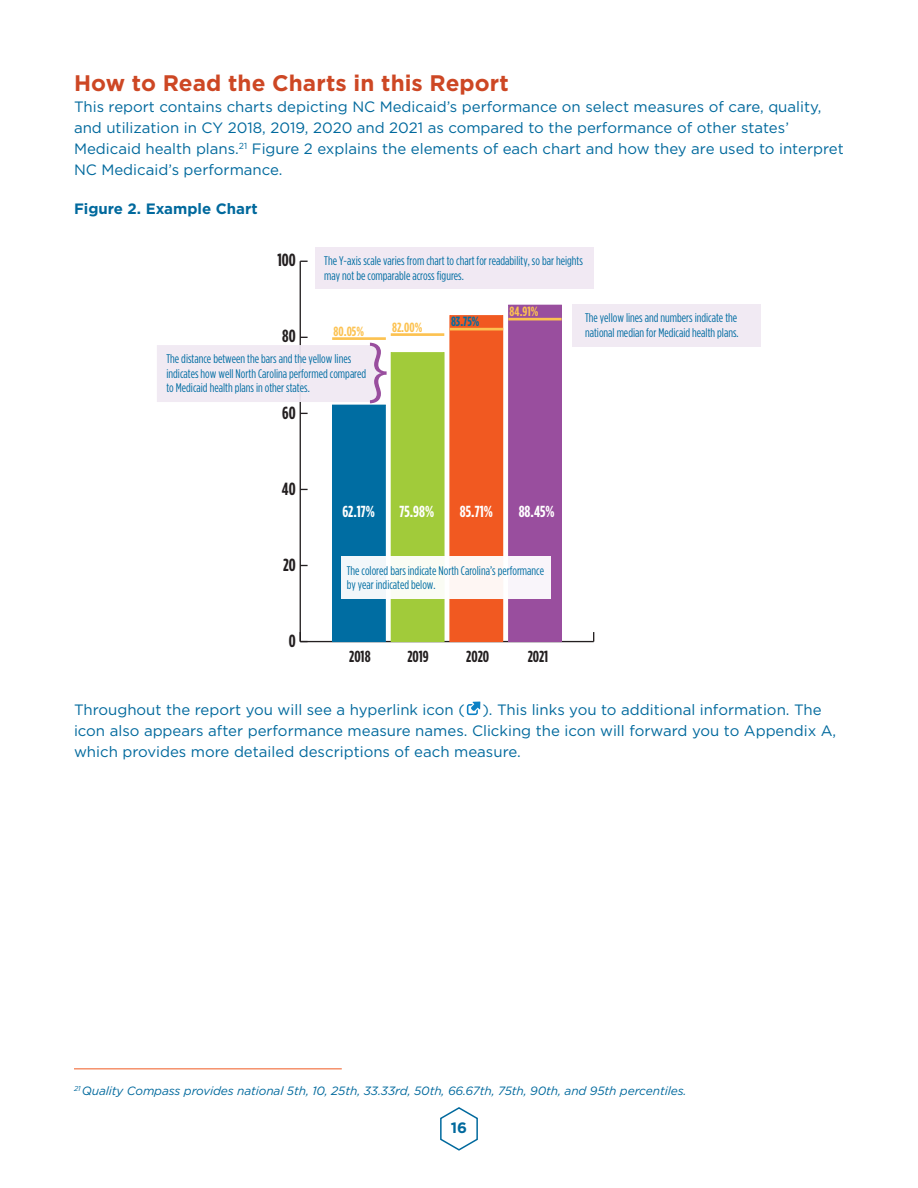
<style>
.page{position:relative;width:918px;height:1188px;background:#fff}
.page>*{position:absolute;margin:0;border:0;box-sizing:border-box;transform-origin:0 0}
.Subhead_1{font:700 22.5px "Gotham";letter-spacing:.005em;color:#cd4724}
.t1{font:700 17.55px "Gotham Condensed";color:#231f20}
.t2{font:700 16.05px "Gotham Condensed";color:#fff}
.t3{font:700 16.05px "Gotham Condensed";color:#231f20}
.t4{font:15px/21px "Gotham";color:#00699d}
.Figure_head{font:700 15px "Gotham";color:#00699d}
.t5{font:700 13.35px "Gotham Condensed";color:#fcc251}
.t6{font:700 13.35px "Gotham Condensed";color:#006da2}
.t7{font:12.45px/14.4px "Gotham Condensed";color:#006da2}
.Footnote{font:italic 12px "Gotham";letter-spacing:-.01em;color:#00699d}
</style>
<div class="page">
<svg style="left:440px;top:1107px;width:38px;height:44px"></svg>
<svg style="left:467px;top:702px;width:13px;height:13px"></svg>
<hr style="left:300px;top:641px;width:294px;height:1px;background:#231f20">
<hr style="left:300px;top:261px;width:1px;height:381px;background:#231f20">
<div style="left:509px;top:305px;width:52px;height:337px;background:#994e9e"></div>
<div style="left:508px;top:305px;width:54px;height:337px;border:1px solid #994e9e"></div>
<div style="left:450px;top:316px;width:53px;height:326px;background:#f15921"></div>
<div style="left:391px;top:353px;width:53px;height:289px;background:#a1cb3a"></div>
<div style="left:333px;top:405px;width:52px;height:237px;background:#006da2"></div>
<div style="left:332px;top:405px;width:54px;height:237px;border:1px solid #006da2"></div>
<hr style="left:391px;top:333px;width:53px;height:3px;background:#fcc251">
<hr style="left:450px;top:328px;width:53px;height:2px;background:#fcc251">
<hr style="left:508px;top:318px;width:54px;height:2px;background:#fcc251">
<div style="left:315px;top:247px;width:279px;height:42px;background:#f1e9f3"></div>
<div style="left:342px;top:557px;width:209px;height:42px;background:#faf7f4"></div>
<div style="left:572px;top:304px;width:189px;height:42px;background:#f1e9f3"></div>
<hr style="left:74px;top:1068px;width:268px;height:1px;background:#f15921">
<svg style="left:157px;top:337px;width:229px;height:66px"></svg>
<p class="Subhead_1" style="left:74px;top:69px;width:436px">How to Read the Charts in this Report</p>
<p class="t4" style="left:74px;top:96px;width:771px">This report contains charts depicting NC Medicaid’s performance on select measures of care, quality, and utilization in CY 2018, 2019, 2020 and 2021 as compared to the performance of other states’ Medicaid health plans. <sup>21</sup> Figure 2 explains the elements of each chart and how they are used to interpret NC Medicaid’s performance.</p>
<p class="Figure_head" style="left:74px;top:199px;width:185px">Figure 2. Example Chart</p>
<p class="t1" style="left:277px;top:250px;width:20px">100</p>
<p class="t1" style="left:282px;top:326px;width:15px">80</p>
<p class="t7" style="left:324px;top:253px;width:260px">The Y-axis scale varies from chart to chart for readability, so bar heights may not be comparable across figures.</p>
<p class="t5" style="left:334px;top:324px;width:32px">80.05%</p>
<p class="t5" style="left:392px;top:320px;width:32px">82.00%</p>
<p class="t6" style="left:451px;top:314px;width:30px">83.75%</p>
<p class="t5" style="left:510px;top:304px;width:30px">84.91%</p>
<p class="t7" style="left:585px;top:311px;width:155px">The yellow lines and numbers indicate the national median for Medicaid health plans.</p>
<p class="t7" style="left:166px;top:351px;width:201px">The distance between the bars and the yellow lines indicates how well North Carolina performed compared to Medicaid health plans in other states.</p>
<p class="t1" style="left:282px;top:403px;width:15px">60</p>
<p class="t1" style="left:282px;top:479px;width:15px">40</p>
<p class="t1" style="left:283px;top:555px;width:14px">20</p>
<p class="t1" style="left:289px;top:631px;width:8px">0</p>
<p class="t2" style="left:342px;top:503px;width:34px">62.17%</p>
<p class="t2" style="left:519px;top:503px;width:38px">88.45%</p>
<p class="t2" style="left:400px;top:503px;width:36px">75.98%</p>
<p class="t2" style="left:460px;top:503px;width:34px">85.71%</p>
<p class="t7" style="left:347px;top:563px;width:199px">The colored bars indicate North Carolina’s performance by year indicated below.</p>
<p class="t3" style="left:349px;top:648px;width:23px">2018</p>
<p class="t3" style="left:408px;top:648px;width:23px">2019</p>
<p class="t3" style="left:466px;top:648px;width:24px">2020</p>
<p class="t3" style="left:528px;top:648px;width:22px">2021</p>
<p class="t4" style="left:74px;top:699px;width:764px">Throughout the report you will see a hyperlink icon ( ). This links you to additional information. The icon also appears after performance measure names. Clicking the icon will forward you to Appendix A, which provides more detailed descriptions of each measure.</p>
<p class="Footnote" style="left:74px;top:1083px;width:614px"><sup>21</sup> Quality Compass provides national 5th, 10, 25th, 33.33rd, 50th, 66.67th, 75th, 90th, and 95th percentiles.</p>
<p class="Figure_head" style="left:451px;top:1118px;width:18px">16</p>
</div>
